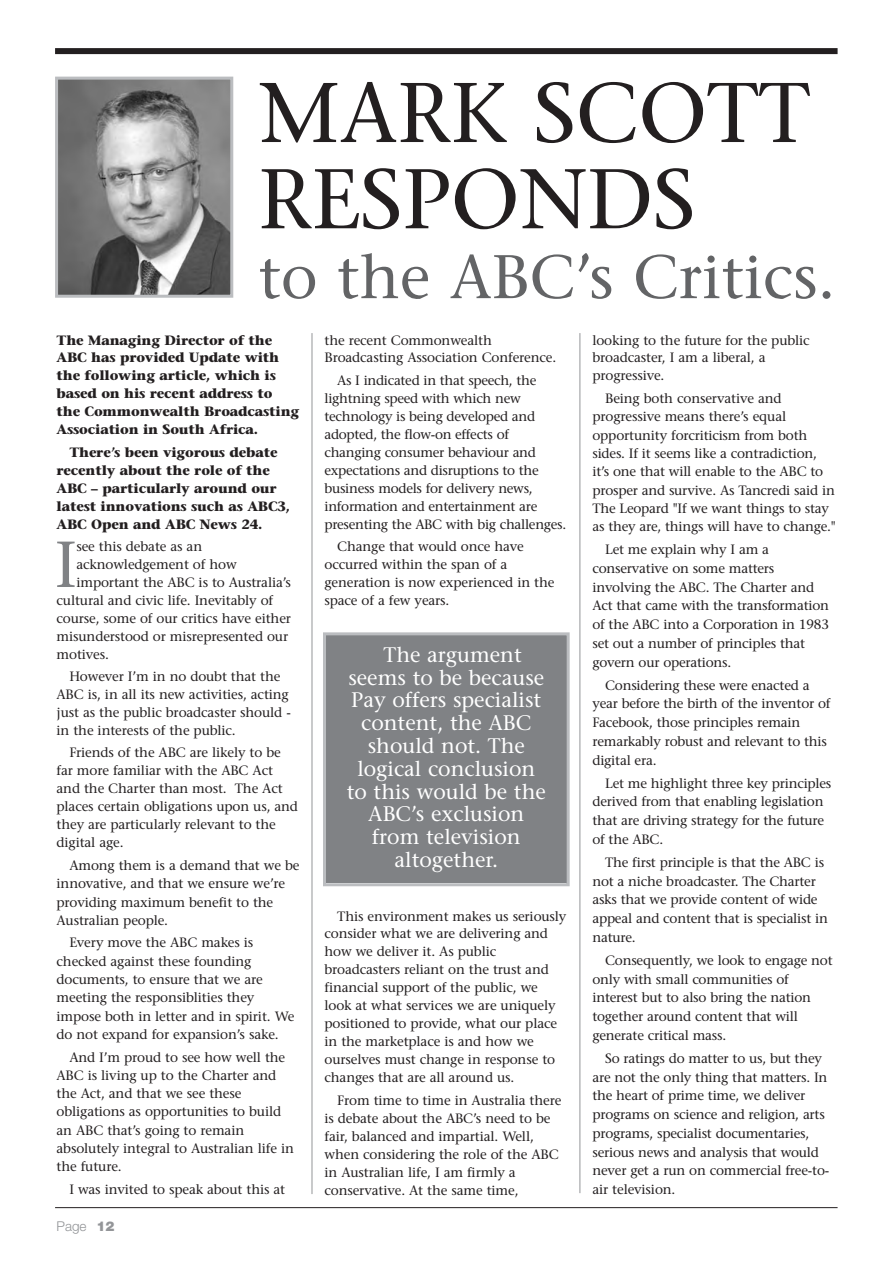
<style>
.page{position:relative;width:893px;height:1263px;background:#fff}
.page>*{position:absolute;margin:0;border:0;box-sizing:border-box;transform-origin:0 0}
.t1{font:84.45px/86.2px "Stone Serif";color:#231f20}
.t2{font:64.8px "Stone Serif";color:#808285}
.t3{font:61.35px "Stone Serif";color:#636466}
.t4{font:21px "Stone Serif";color:#fff}
.t5{font:13.5px/18px "Stone Serif";letter-spacing:-.01em;color:#231f20}
.t6{font:700 13.5px/18px "Stone Serif";letter-spacing:-.015em;color:#231f20}
.t7{font:300 13.5px "Helvetica Neue";color:#939598}
.s1{font-weight:900}
</style>
<div class="page">
<hr style="left:55px;top:1207px;width:782px;height:1px;background:#231f20">
<div style="left:55px;top:48px;width:782px;height:6px;background:#231f20"></div>
<img style="left:59px;top:81px;width:170px;height:213px">
<div style="left:55px;top:77px;width:178px;height:221px;border:3px solid #bbbdc0"></div>
<div style="left:326px;top:635px;width:241px;height:248px;background:#808285"></div>
<div style="left:323px;top:632px;width:247px;height:254px;border:3px solid #bbbdc0"></div>
<hr style="left:312px;top:333px;width:1px;height:861px;background:#939598">
<hr style="left:579px;top:333px;width:1px;height:860px;background:#939598">
<h1 class="t1" style="left:258px;top:78px;width:553px">MARK SCOTT<br>RESPONDS</h1>
<h3 class="t3" style="left:258px;top:253px;width:578px">to the ABC’s Critics.</h3>
<p class="t6" style="left:57px;top:332px;width:244px">The Managing Director of the<br>ABC has provided Update with the following article, which is based on his recent address to the Commonwealth Broadcasting<br>Association in South Africa.</p>
<p class="t6" style="left:57px;top:444px;width:235px;text-indent:13px">There’s been vigorous debate recently about the role of the<br>ABC – particularly around our latest innovations such as ABC3,<br>ABC Open and ABC News 24.</p>
<h2 class="t2" style="left:55px;top:539px;width:24px">I</h2>
<p class="t5" style="left:76px;top:539px;width:127px">see this debate as an</p>
<p class="t5" style="left:76px;top:557px;width:162px">acknowledgement of how</p>
<p class="t5" style="left:76px;top:575px;width:216px">important the ABC is to Australia’s</p>
<p class="t5" style="left:57px;top:593px;width:218px">cultural and civic life. Inevitably of</p>
<p class="t5" style="left:57px;top:611px;width:236px">course, some of our critics have either</p>
<p class="t5" style="left:57px;top:629px;width:233px">misunderstood or misrepresented our</p>
<p class="t5" style="left:57px;top:647px;width:54px">motives.</p>
<p class="t5" style="left:57px;top:669px;width:236px;text-indent:13px">However I’m in no doubt that the ABC is, in all its new activities, acting just as the public broadcaster should - in the interests of the public.</p>
<p class="t5" style="left:57px;top:745px;width:243px;text-indent:13px">Friends of the ABC are likely to be far more familiar with the ABC Act and the Charter than most. The Act places certain obligations upon us, and they are particularly relevant to the digital age.</p>
<p class="t5" style="left:57px;top:858px;width:244px;text-indent:13px">Among them is a demand that we be innovative, and that we ensure we’re providing maximum benefit to the<br>Australian people.</p>
<p class="t5" style="left:57px;top:935px;width:239px;text-indent:13px">Every move the ABC makes is checked against these founding documents, to ensure that we are meeting the responsiblities they impose both in letter and in spirit. We do not expand for expansion’s sake.</p>
<p class="t5" style="left:57px;top:1049px;width:239px;text-indent:13px">And I’m proud to see how well the<br>ABC is living up to the Charter and the Act, and that we see these obligations as opportunities to build an ABC that’s going to remain absolutely integral to Australian life in the future.</p>
<p class="t5" style="left:69px;top:1181px;width:217px">I was invited to speak about this at</p>
<p class="t7" style="left:57px;top:1221px;width:59px">Page <span class="s1">12</span></p>
<p class="t5" style="left:324px;top:332px;width:233px">the recent Commonwealth<br>Broadcasting Association Conference.</p>
<p class="t5" style="left:324px;top:372px;width:243px;text-indent:13px">As I indicated in that speech, the lightning speed with which new technology is being developed and adopted, the flow-on effects of changing consumer behaviour and expectations and disruptions to the business models for delivery news, information and entertainment are presenting the ABC with big challenges.</p>
<p class="t5" style="left:324px;top:539px;width:231px;text-indent:13px">Change that would once have occurred within the span of a generation is now experienced in the space of a few years.</p>
<h3 class="t4" style="left:383px;top:646px;width:140px">The argument</h3>
<h3 class="t4" style="left:348px;top:669px;width:197px">seems to be because</h3>
<h3 class="t4" style="left:351px;top:692px;width:192px">Pay offers specialist</h3>
<h3 class="t4" style="left:361px;top:715px;width:172px">content, the ABC</h3>
<h3 class="t4" style="left:368px;top:738px;width:159px">should not. The</h3>
<h3 class="t4" style="left:357px;top:760px;width:179px">logical conclusion</h3>
<h3 class="t4" style="left:347px;top:783px;width:201px">to this would be the</h3>
<h3 class="t4" style="left:368px;top:806px;width:157px">ABC’s exclusion</h3>
<h3 class="t4" style="left:372px;top:829px;width:150px">from television</h3>
<h3 class="t4" style="left:394px;top:852px;width:105px">altogether.</h3>
<p class="t5" style="left:324px;top:908px;width:243px;text-indent:13px">This environment makes us seriously consider what we are delivering and how we deliver it. As public broadcasters reliant on the trust and financial support of the public, we look at what services we are uniquely positioned to provide, what our place in the marketplace is and how we ourselves must change in response to changes that are all around us.</p>
<p class="t5" style="left:324px;top:1092px;width:238px;text-indent:13px">From time to time in Australia there is debate about the ABC’s need to be fair, balanced and impartial. Well, when considering the role of the ABC in Australian life, I am firmly a conservative. At the same time,</p>
<p class="t5" style="left:592px;top:332px;width:219px">looking to the future for the public broadcaster, I am a liberal, a progressive.</p>
<p class="t5" style="left:592px;top:391px;width:245px;text-indent:13px">Being both conservative and progressive means there’s equal opportunity forcriticism from both sides. If it seems like a contradiction, it’s one that will enable to the ABC to prosper and survive. As Tancredi said in The Leopard "If we want things to stay as they are, things will have to change."</p>
<p class="t5" style="left:592px;top:541px;width:238px;line-height:18.8px;text-indent:13px">Let me explain why I am a conservative on some matters involving the ABC. The Charter and<br>Act that came with the transformation of the ABC into a Corporation in 1983 set out a number of principles that govern our operations.</p>
<p class="t5" style="left:592px;top:677px;width:240px;line-height:18.8px;text-indent:13px">Considering these were enacted a year before the birth of the inventor of<br>Facebook, those principles remain remarkably robust and relevant to this digital era.</p>
<p class="t5" style="left:592px;top:775px;width:240px;line-height:18.8px;text-indent:13px">Let me highlight three key principles derived from that enabling legislation that are driving strategy for the future of the ABC.</p>
<p class="t5" style="left:592px;top:854px;width:237px;line-height:18.8px;text-indent:13px">The first principle is that the ABC is not a niche broadcaster. The Charter asks that we provide content of wide appeal and content that is specialist in nature.</p>
<p class="t5" style="left:592px;top:952px;width:242px;line-height:18.8px;text-indent:13px">Consequently, we look to engage not only with small communities of interest but to also bring the nation together around content that will generate critical mass.</p>
<p class="t5" style="left:592px;top:1050px;width:238px;line-height:18.8px;text-indent:13px">So ratings do matter to us, but they are not the only thing that matters. In the heart of prime time, we deliver programs on science and religion, arts programs, specialist documentaries, serious news and analysis that would never get a run on commercial free-to&shy;air television.</p>
</div>
